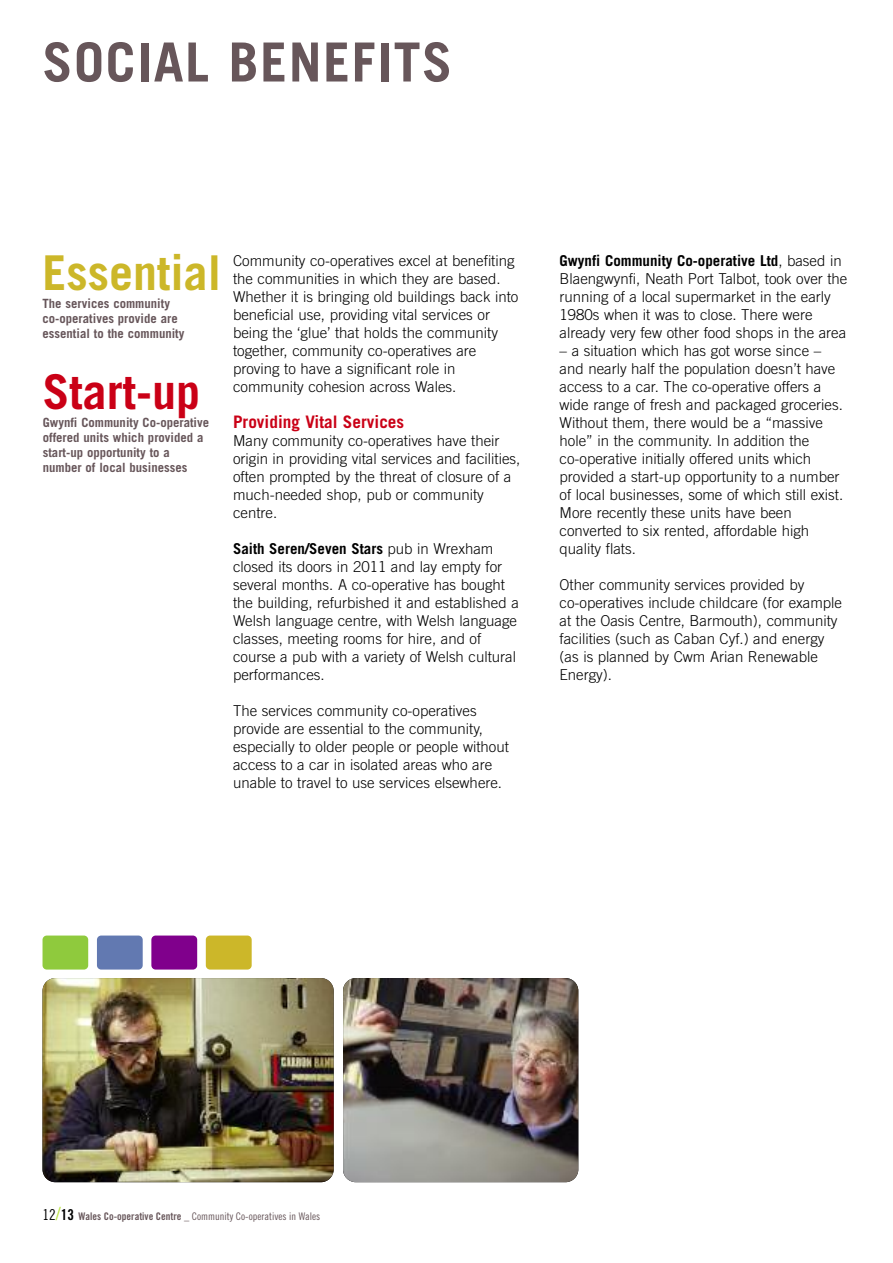
<style>
.page{position:relative;width:893px;height:1263px;background:#fff}
.page>*{position:absolute;margin:0;border:0;box-sizing:border-box;transform-origin:0 0}
.t1{font:700 54px "Trade Gothic";letter-spacing:.03em;color:#67565a}
.t2{font:700 48px "Trade Gothic";color:#ccb729}
.t3{font:700 48px "Trade Gothic";color:#ca0016}
.t4{font:700 17.25px "Trade Gothic";color:#ca0016}
.t5{font:300 15px/18px "Trade Gothic";color:#000}
.t6{font:700 12.75px/15px "Trade Gothic";color:#67565a}
.t7{font:10.5px "Trade Gothic Cond Eighteen";color:#67565a}
.s1{font-weight:700}
.s2{font-size:15px;color:#000}
.s3{font-size:18px;color:#b8e33c}
.s4{font-family:"Trade Gothic Bold Cond Twenty";font-size:15px;color:#000}
.s5{font-family:"Trade Gothic Bold Cond Twenty"}
</style>
<div class="page">
<img style="left:43px;top:978px;width:291px;height:204px;border-radius:13px">
<img style="left:343px;top:978px;width:235px;height:204px;border-radius:13px">
<div style="left:43px;top:935px;width:45px;height:34px;background:#8fca3d;border-radius:4px"></div>
<div style="left:97px;top:935px;width:46px;height:34px;background:#6279b1;border-radius:4px"></div>
<div style="left:151px;top:935px;width:46px;height:34px;background:#80008c;border-radius:4px"></div>
<div style="left:206px;top:935px;width:46px;height:34px;background:#ccb729;border-radius:4px"></div>
<h1 class="t1" style="left:43px;top:43px;width:411px">SOCIAL BENEFITS</h1>
<h2 class="t2" style="left:43px;top:255px;width:180px">Essential</h2>
<p class="t6" style="left:43px;top:297px;width:143px">The services community co-operatives provide are essential to the community</p>
<h2 class="t3" style="left:43px;top:375px;width:159px">Start-up</h2>
<p class="t6" style="left:43px;top:416px;width:168px">Gwynfi Community Co-operative offered units which provided a start-up opportunity to a number of local businesses</p>
<p class="t5" style="left:233px;top:253px;width:287px">Community co-operatives excel at benefiting the communities in which they are based.<br>Whether it is bringing old buildings back into beneficial use, providing vital services or being the ‘glue’ that holds the community together, community co-operatives are proving to have a significant role in community cohesion across Wales.</p>
<p class="t4" style="left:233px;top:415px;width:173px">Providing Vital Services</p>
<p class="t5" style="left:233px;top:433px;width:289px">Many community co-operatives have their origin in providing vital services and facilities, often prompted by the threat of closure of a much-needed shop, pub or community centre.</p>
<p class="t5" style="left:233px;top:541px;width:287px"><span class="s1">Saith Seren/Seven Stars</span> pub in Wrexham closed its doors in 2011 and lay empty for several months. A co-operative has bought the building, refurbished it and established a Welsh language centre, with Welsh language classes, meeting rooms for hire, and of course a pub with a variety of Welsh cultural performances.</p>
<p class="t5" style="left:233px;top:703px;width:277px">The services community co-operatives provide are essential to the community, especially to older people or people without access to a car in isolated areas who are unable to travel to use services elsewhere.</p>
<p class="t5" style="left:560px;top:253px;width:289px"><span class="s1">Gwynfi Community Co-operative Ltd</span>, based in Blaengwynfi, Neath Port Talbot, took over the running of a local supermarket in the early 1980s when it was to close. There were already very few other food shops in the area</p>
<p class="t5" style="left:560px;top:343px;width:285px">– a situation which has got worse since – and nearly half the population doesn’t have access to a car. The co-operative offers a wide range of fresh and packaged groceries.<br>Without them, there would be a “massive hole” in the community. In addition the co-operative initially offered units which provided a start-up opportunity to a number of local businesses, some of which still exist.<br>More recently these units have been converted to six rented, affordable high quality flats.</p>
<p class="t5" style="left:560px;top:577px;width:284px">Other community services provided by co-operatives include childcare (for example at the Oasis Centre, Barmouth), community facilities (such as Caban Cyf.) and energy (as is planned by Cwm Arian Renewable Energy).</p>
<p class="t7" style="left:43px;top:1213px;width:279px"><span class="s2">12</span><span class="s3">/</span><span class="s4">13</span> <span class="s5">Wales Co-operative Centre _</span> Community Co-operatives in Wales</p>
</div>
